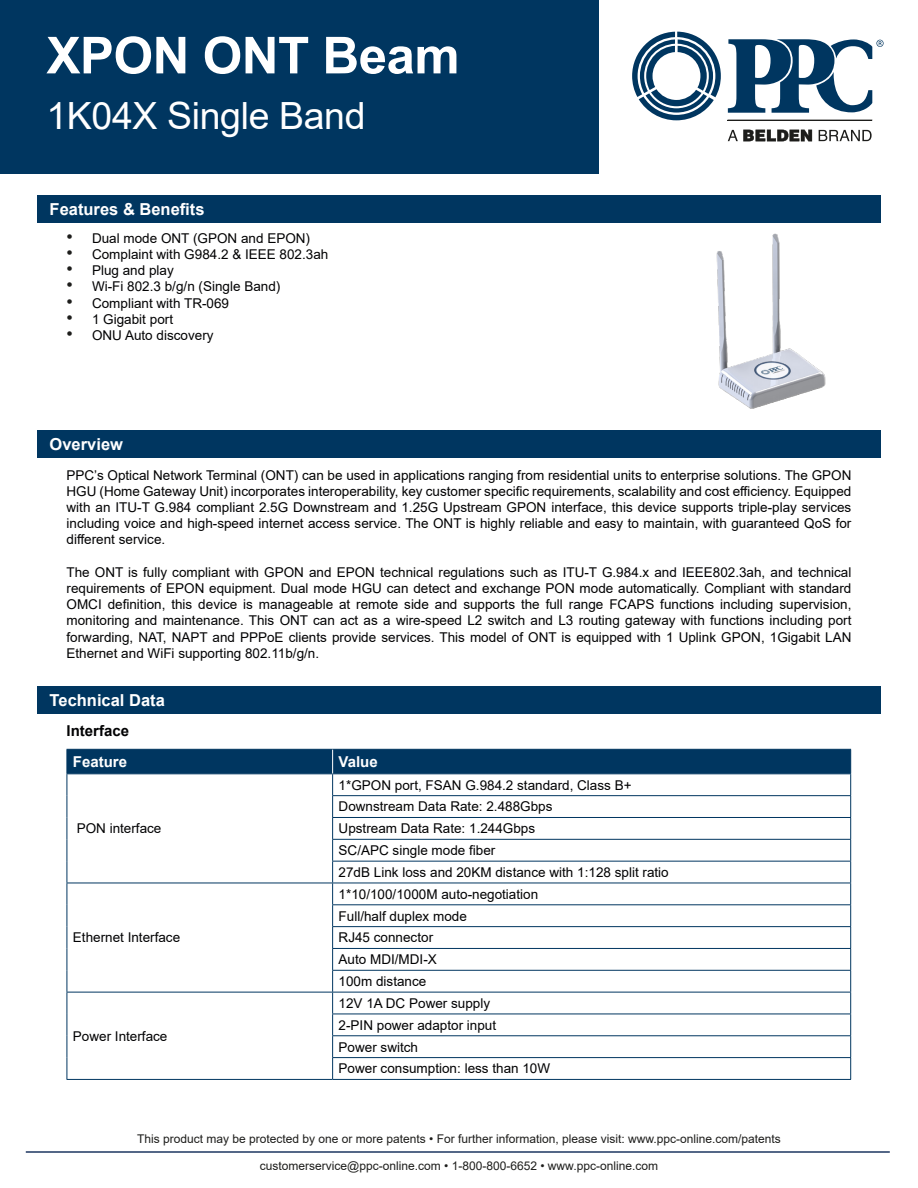
<style>
.page{position:relative;width:918px;height:1188px;background:#fff}
.page>*{position:absolute;margin:0;border:0;box-sizing:border-box;transform-origin:0 0}
.t1{font:700 51px "Arial";letter-spacing:-.01em;color:#fff}
.t2{font:37.5px "Arial";letter-spacing:-.01em;color:#fff}
.t3{font:700 16.5px "Arial";color:#fff}
.t4{font:700 15px "Arial";color:#fff}
.t5{font:700 15px "Arial";color:#020203}
.t6{font:13.5px/16.2px "Arial";color:#020203;text-align:justify}
.t7{font:12px/26.1px "Arial";color:#1d1d1b;text-align:center}
.s1{font-size:18px;color:#1d1d1b}
</style>
<div class="page">
<hr style="left:26px;top:1151px;width:864px;height:2px;background:#1c3660">
<div style="left:0;top:0;width:598px;height:174px;background:#003660"></div>
<svg style="left:632px;top:32px;width:89px;height:88px"></svg>
<svg style="left:728px;top:39px;width:156px;height:74px"></svg>
<hr style="left:728px;top:120px;width:144px;height:1px;background:#1d1d1b">
<svg style="left:728px;top:130px;width:84px;height:11px"></svg>
<svg style="left:819px;top:130px;width:53px;height:11px"></svg>
<img style="left:697px;top:222px;width:140px;height:187px">
<div style="left:37px;top:195px;width:844px;height:27px;background:#003660"></div>
<div style="left:37px;top:431px;width:844px;height:27px;background:#003660"></div>
<div style="left:37px;top:687px;width:844px;height:27px;background:#003660"></div>
<hr style="left:67px;top:1079px;width:266px;height:1px;background:#003660">
<hr style="left:333px;top:1079px;width:518px;height:1px;background:#003660">
<svg style="left:67px;top:749px;width:784px;height:330px"></svg>
<h1 class="t1" style="left:46px;top:20px;width:415px">XPON ONT Beam</h1>
<h2 class="t2" style="left:46px;top:90px;width:321px">1K04X Single Band</h2>
<p class="t3" style="left:50px;top:197px;width:156px">Features &amp; Benefits</p>
<p class="t6" style="left:67px;top:230px;width:245px"><span class="s1">•</span> Dual mode ONT (GPON and EPON)</p>
<p class="t6" style="left:67px;top:246px;width:263px"><span class="s1">•</span> Complaint with G984.2 &amp; IEEE 802.3ah</p>
<p class="t6" style="left:67px;top:262px;width:109px"><span class="s1">•</span> Plug and play</p>
<p class="t6" style="left:67px;top:278px;width:215px"><span class="s1">•</span> Wi-Fi 802.3 b/g/n (Single Band)</p>
<p class="t6" style="left:67px;top:295px;width:164px"><span class="s1">•</span> Compliant with TR-069</p>
<p class="t6" style="left:67px;top:311px;width:108px"><span class="s1">•</span> 1 Gigabit port</p>
<p class="t6" style="left:67px;top:327px;width:149px"><span class="s1">•</span> ONU Auto discovery</p>
<p class="t3" style="left:50px;top:433px;width:75px">Overview</p>
<p class="t6" style="left:67px;top:467px;width:786px">PPC’s Optical Network Terminal (ONT) can be used in applications ranging from residential units to enterprise solutions. The GPON HGU (Home Gateway Unit) incorporates interoperability, key customer specific requirements, scalability and cost efficiency. Equipped with an ITU-T G.984 compliant 2.5G Downstream and 1.25G Upstream GPON interface, this device supports triple-play services including voice and high-speed internet access service. The ONT is highly reliable and easy to maintain, with guaranteed QoS for different service.</p>
<p class="t6" style="left:67px;top:564px;width:786px">The ONT is fully compliant with GPON and EPON technical regulations such as ITU-T G.984.x and IEEE802.3ah, and technical requirements of EPON equipment. Dual mode HGU can detect and exchange PON mode automatically. Compliant with standard OMCI definition, this device is manageable at remote side and supports the full range FCAPS functions including supervision, monitoring and maintenance. This ONT can act as a wire-speed L2 switch and L3 routing gateway with functions including port forwarding, NAT, NAPT and PPPoE clients provide services. This model of ONT is equipped with 1 Uplink GPON, 1Gigabit LAN Ethernet and WiFi supporting 802.11b/g/n.</p>
<p class="t3" style="left:50px;top:689px;width:117px">Technical Data</p>
<p class="t5" style="left:67px;top:720px;width:64px">Interface</p>
<p class="t4" style="left:73px;top:751px;width:56px">Feature</p>
<p class="t4" style="left:339px;top:751px;width:41px">Value</p>
<p class="t6" style="left:77px;top:820px;width:86px">PON interface</p>
<p class="t6" style="left:73px;top:930px;width:109px">Ethernet Interface</p>
<p class="t6" style="left:73px;top:1028px;width:96px">Power Interface</p>
<p class="t6" style="left:339px;top:777px;width:295px">1*GPON port, FSAN G.984.2 standard, Class B+</p>
<p class="t6" style="left:339px;top:799px;width:215px">Downstream Data Rate: 2.488Gbps</p>
<p class="t6" style="left:339px;top:820px;width:198px">Upstream Data Rate: 1.244Gbps</p>
<p class="t6" style="left:339px;top:842px;width:158px">SC/APC single mode fiber</p>
<p class="t6" style="left:339px;top:864px;width:332px">27dB Link loss and 20KM distance with 1:128 split ratio</p>
<p class="t6" style="left:339px;top:886px;width:201px">1*10/100/1000M auto-negotiation</p>
<p class="t6" style="left:339px;top:908px;width:130px">Full/half duplex mode</p>
<p class="t6" style="left:339px;top:930px;width:96px">RJ45 connector</p>
<p class="t6" style="left:339px;top:951px;width:100px">Auto MDI/MDI-X</p>
<p class="t6" style="left:339px;top:973px;width:89px">100m distance</p>
<p class="t6" style="left:339px;top:995px;width:153px">12V 1A DC Power supply</p>
<p class="t6" style="left:339px;top:1017px;width:159px">2-PIN power adaptor input</p>
<p class="t6" style="left:339px;top:1039px;width:81px">Power switch</p>
<p class="t6" style="left:339px;top:1061px;width:213px">Power consumption: less than 10W</p>
<p class="t7" style="left:137px;top:1126px;width:645px">This product may be protected by one or more patents • For further information, please visit: www.ppc-online.com/patents customerservice@ppc-online.com • 1-800-800-6652 • www.ppc-online.com</p>
</div>
